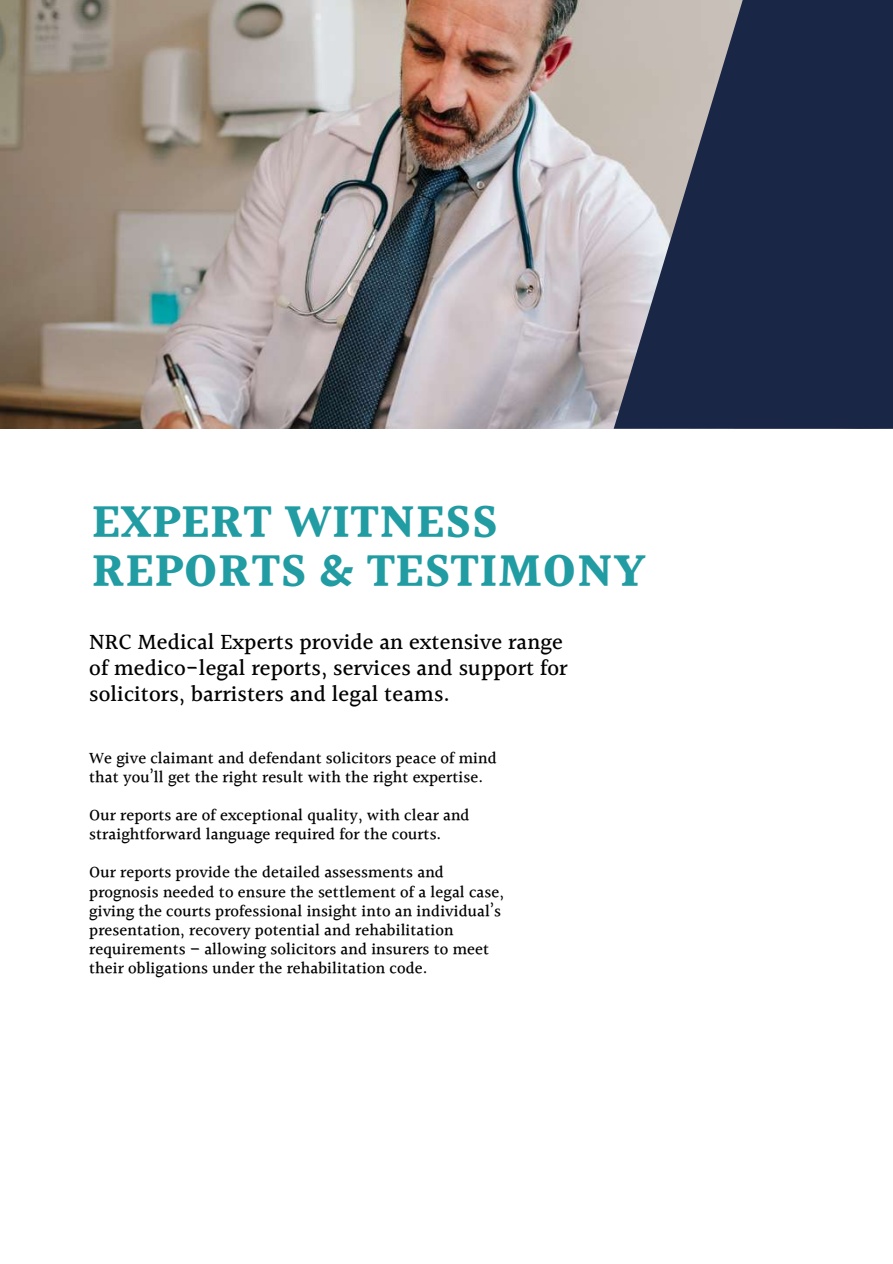
<style>
.page{position:relative;width:893px;height:1264px;background:#fff}
.page>*{position:absolute;margin:0;border:0;box-sizing:border-box;transform-origin:0 0}
.t1{font:700 47.4px/49.5px "Halant";letter-spacing:.01em;color:#209ca2}
.t2{font:500 22.5px/25.8px "Halant";letter-spacing:.005em;color:#000}
.t3{font:500 16.5px/19px "Halant";letter-spacing:.005em;color:#000}
</style>
<div class="page">
<img style="left:0;top:0;width:613px;height:429px">
<svg style="left:613px;top:0;width:279px;height:429px;background:#434a62"></svg>
<h1 class="t1" style="left:92px;top:500px;width:555px">EXPERT WITNESS<br>REPORTS &amp; TESTIMONY</h1>
<h2 class="t2" style="left:89px;top:630px;width:480px">NRC Medical Experts provide an extensive range of medico-legal reports, services and support for solicitors, barristers and legal teams.</h2>
<p class="t3" style="left:89px;top:749px;width:409px">We give claimant and defendant solicitors peace of mind that you’ll get the right result with the right expertise.</p>
<p class="t3" style="left:89px;top:806px;width:382px">Our reports are of exceptional quality, with clear and straightforward language required for the courts.</p>
<p class="t3" style="left:89px;top:863px;width:416px">Our reports provide the detailed assessments and prognosis needed to ensure the settlement of a legal case, giving the courts professional insight into an individual’s presentation, recovery potential and rehabilitation requirements – allowing solicitors and insurers to meet their obligations under the rehabilitation code.</p>
</div>
